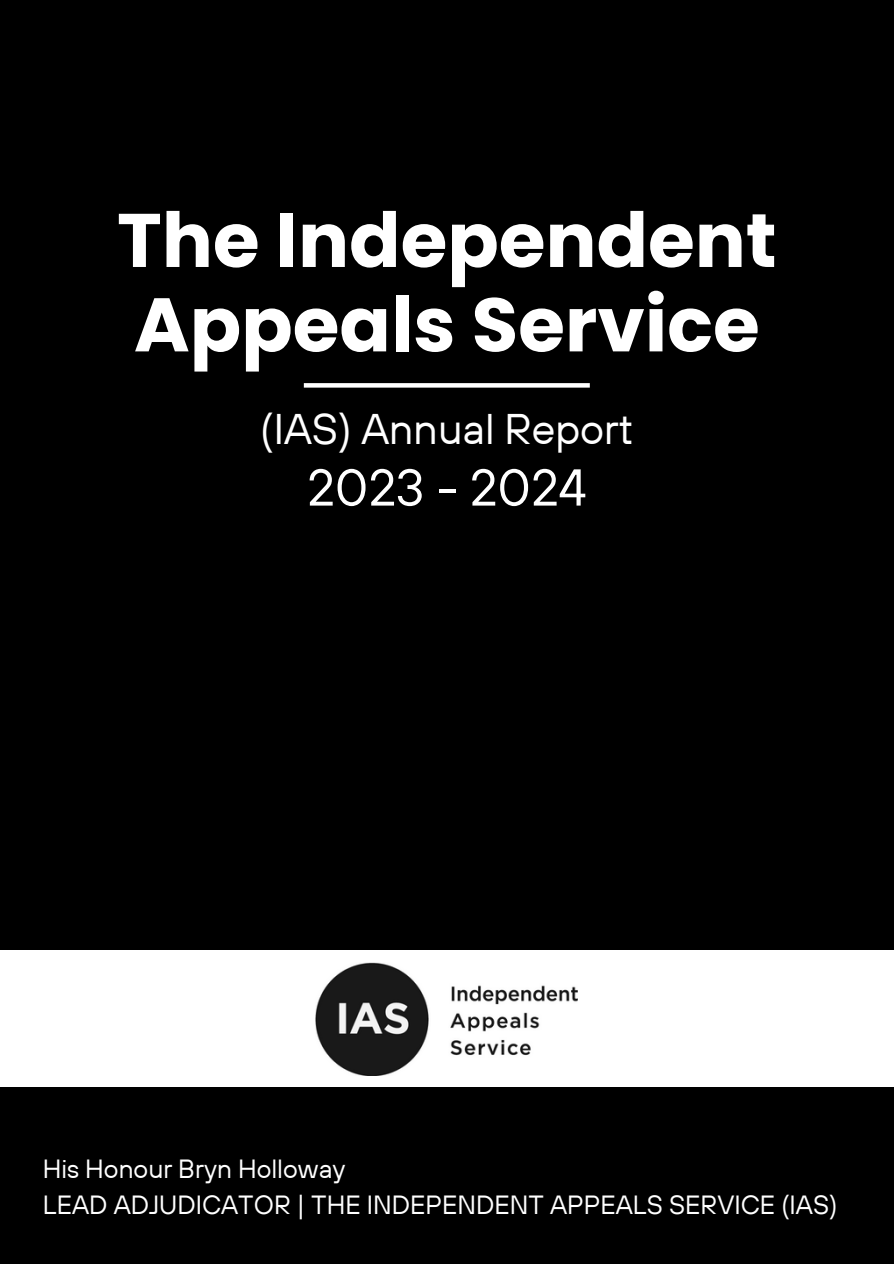
<style>
.page{position:relative;width:894px;height:1264px;background:#fff}
.page>*{position:absolute;margin:0;border:0;box-sizing:border-box;transform-origin:0 0}
.t1{font:700 75.75px/84.3px "Poppins";color:#fff}
.t2{font:51.75px "TT Hoves";color:#fff}
.t3{font:42.75px "TT Hoves";color:#fff}
.t4{font:26.25px "TT Hoves";color:#fff}
</style>
<div class="page">
<div style="left:0;top:0;width:893px;height:1263px;background:#000"></div>
<div style="left:0;top:950px;width:893px;height:137px;background:#fff"></div>
<img style="left:315px;top:962px;width:262px;height:113px">
<svg style="left:304px;top:383px;width:285px;height:4px"></svg>
<p class="t1" style="left:117px;top:198px;width:661px">The Independent<br>Appeals Service</p>
<h2 class="t3" style="left:260px;top:401px;width:374px">(IAS) Annual Report</h2>
<h2 class="t2" style="left:307px;top:454px;width:281px">2023 - 2024</h2>
<p class="t4" style="left:43px;top:1151px;width:304px">His Honour Bryn Holloway</p>
<p class="t4" style="left:43px;top:1187px;width:795px">LEAD ADJUDICATOR | THE INDEPENDENT APPEALS SERVICE (IAS)</p>
</div>
